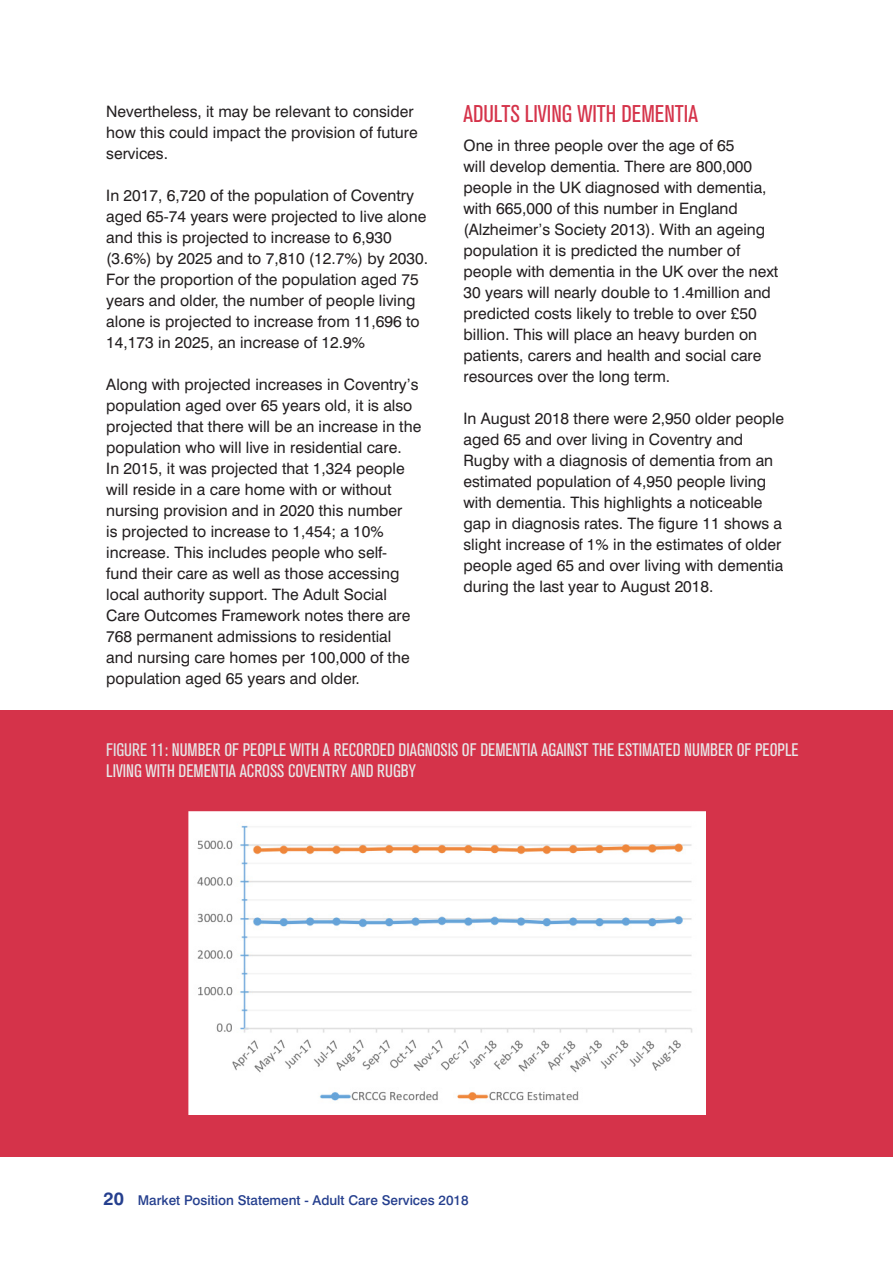
<style>
.page{position:relative;width:893px;height:1263px;background:#fff}
.page>*{position:absolute;margin:0;border:0;box-sizing:border-box;transform-origin:0 0}
.t1{font:condensed 24px "Akzidenz Grotesk BQ";color:#d5334a}
.t2{font:condensed 18px/21.6px "Akzidenz Grotesk BQ";color:#e8e9ea}
.t3{font:15.75px/21px "Swiss 721 BT";color:#231f20}
.t4{font:500 13.5px "Swiss 721 BT";color:#253f8e}
.s1{color:#e1e2e4}
.s2{font-weight:700;font-size:18px}
</style>
<div class="page">
<div style="left:0;top:710px;width:893px;height:447px;background:#d5334a"></div>
<img style="left:189px;top:811px;width:517px;height:303px">
<p class="t3" style="left:106px;top:100px;width:313px">Nevertheless, it may be relevant to consider how this could impact the provision of future services.</p>
<p class="t3" style="left:106px;top:184px;width:323px">In 2017, 6,720 of the population of Coventry aged 65-74 years were projected to live alone and this is projected to increase to 6,930 (3.6%) by 2025 and to 7,810 (12.7%) by 2030.<br>For the proportion of the population aged 75 years and older, the number of people living alone is projected to increase from 11,696 to 14,173 in 2025, an increase of 12.9%</p>
<p class="t3" style="left:106px;top:373px;width:316px">Along with projected increases in Coventry’s population aged over 65 years old, it is also projected that there will be an increase in the population who will live in residential care.<br>In 2015, it was projected that 1,324 people will reside in a care home with or without nursing provision and in 2020 this number<br>is projected to increase to 1,454; a 10% increase. This includes people who self&shy;fund their care as well as those accessing local authority support. The Adult Social Care Outcomes Framework notes there are 768 permanent admissions to residential and nursing care homes per 100,000 of the population aged 65 years and older.</p>
<h1 class="t1" style="left:463px;top:100px;width:236px">ADULTS LIVING WITH DEMENTIA</h1>
<p class="t3" style="left:463px;top:134px;width:316px">One in three people over the age of 65<br>will develop dementia. There are 800,000 people in the UK diagnosed with dementia, with 665,000 of this number in England (Alzheimer’s Society 2013). With an ageing population it is predicted the number of people with dementia in the UK over the next 30 years will nearly double to 1.4million and predicted costs likely to treble to over £50 billion. This will place an heavy burden on patients, carers and health and social care resources over the long term.</p>
<p class="t3" style="left:463px;top:407px;width:322px">In August 2018 there were 2,950 older people aged 65 and over living in Coventry and Rugby with a diagnosis of dementia from an estimated population of 4,950 people living with dementia. This highlights a noticeable gap in diagnosis rates. The figure 11 shows a slight increase of 1% in the estimates of older people aged 65 and over living with dementia during the last year to August 2018.</p>
<p class="t2" style="left:106px;top:739px;width:694px"><span class="s1">FIGURE 11:</span> NUMBER OF PEOPLE WITH A RECORDED DIAGNOSIS OF DEMENTIA AGAINST THE ESTIMATED NUMBER OF PEOPLE<br>LIVING WITH DEMENTIA ACROSS COVENTRY AND RUGBY</p>
<p class="t4" style="left:103px;top:1192px;width:367px"><span class="s2">20</span> Market Position Statement - Adult Care Services 2018</p>
</div>
